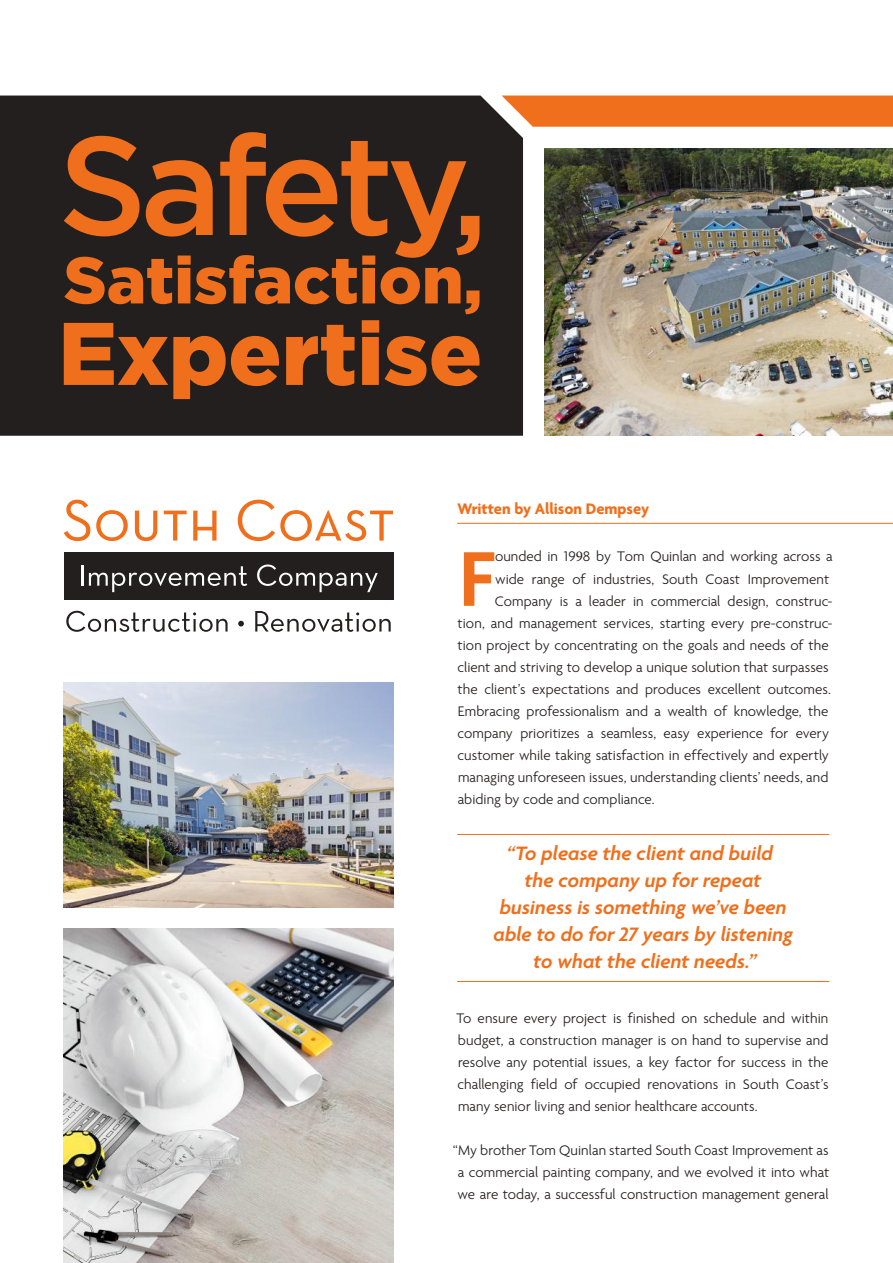
<style>
.page{position:relative;width:893px;height:1263px;background:#fff}
.page>*{position:absolute;margin:0;border:0;box-sizing:border-box;transform-origin:0 0}
.t1{font:600 83.85px "Agenda One";color:#ef6f1c}
.t2{font:italic 600 21px/27px "Agenda One";color:#ef6f1c;text-align:center}
.t3{font:700 16.5px "Agenda One";color:#ef6f1c}
.t4{font:300 15px/21.9px "Agenda One";letter-spacing:.005em;color:#241f1f;text-align:justify}
.s1{font-family:"Minion Pro";font-weight:400}
</style>
<div class="page">
<div style="left:0;top:96px;width:523px;height:340px;background:#241f1f"></div>
<hr style="left:457px;top:523px;width:436px;height:1px;background:#ef6f1c">
<div style="left:64px;top:552px;width:329px;height:48px;background:#241f1f"></div>
<hr style="left:82px;top:565px;width:2px;height:21px;background:#fff">
<svg style="left:89px;top:566px;width:158px;height:26px"></svg>
<svg style="left:257px;top:564px;width:121px;height:28px"></svg>
<svg style="left:66px;top:611px;width:162px;height:21px"></svg>
<svg style="left:238px;top:621px;width:6px;height:5px"></svg>
<svg style="left:255px;top:611px;width:136px;height:21px"></svg>
<svg style="left:64px;top:500px;width:26px;height:41px"></svg>
<svg style="left:96px;top:510px;width:32px;height:31px"></svg>
<svg style="left:135px;top:511px;width:22px;height:30px"></svg>
<svg style="left:164px;top:511px;width:23px;height:30px"></svg>
<svg style="left:193px;top:511px;width:24px;height:30px"></svg>
<svg style="left:238px;top:500px;width:155px;height:41px"></svg>
<svg style="left:64px;top:320px;width:415px;height:79px;background:#7c411d"></svg>
<svg style="left:64px;top:258px;width:415px;height:56px;background:#7c411d"></svg>
<svg style="left:64px;top:132px;width:415px;height:126px;background:#693a1d"></svg>
<svg style="left:502px;top:96px;width:391px;height:31px;background:#ee7526"></svg>
<img style="left:544px;top:148px;width:349px;height:288px">
<hr style="left:457px;top:834px;width:372px;height:1px;background:#ef6f1c">
<hr style="left:457px;top:981px;width:372px;height:1px;background:#ef6f1c">
<img style="left:64px;top:682px;width:329px;height:225px">
<img style="left:64px;top:929px;width:329px;height:334px">
<p class="t3" style="left:457px;top:503px;width:193px">Written by Allison Dempsey</p>
<h1 class="t1" style="left:459px;top:528px;width:37px">F</h1>
<p class="t4" style="left:495px;top:546px;width:339px">ounded in 19<span class="s1">9</span>8 by Tom Quinlan and working across a</p>
<p class="t4" style="left:495px;top:569px;width:336px">wide range of industries, South Coast Improvement</p>
<p class="t4" style="left:495px;top:591px;width:339px">Company is a leader in commercial design, construc-</p>
<p class="t4" style="left:458px;top:613px;width:376px">tion, and management services, starting every pre-construc-</p>
<p class="t4" style="left:458px;top:635px;width:372px">tion project by concentrating on the goals and needs of the</p>
<p class="t4" style="left:458px;top:657px;width:373px">client and striving to develop a unique solution that surpasses</p>
<p class="t4" style="left:458px;top:679px;width:375px">the client’s expectations and produces excellent outcomes.</p>
<p class="t4" style="left:458px;top:701px;width:372px">Embracing professionalism and a wealth of knowledge, the</p>
<p class="t4" style="left:458px;top:723px;width:373px">company prioritizes a seamless, easy experience for every</p>
<p class="t4" style="left:458px;top:745px;width:373px">customer while taking satisfaction in effectively and expertly</p>
<p class="t4" style="left:458px;top:767px;width:372px">managing unforeseen issues, understanding clients’ needs, and</p>
<p class="t4" style="left:458px;top:789px;width:198px">abiding by code and compliance.</p>
<h2 class="t2" style="left:492px;top:841px;width:301px">“To please the client and build the company up for repeat business is something we’ve been able to do for 27 years by listening to what the client needs.”</h2>
<p class="t4" style="left:456px;top:1008px;width:374px">To ensure every project is finished on schedule and within budget, a construction manager is on hand to supervise and resolve any potential issues, a key factor for success in the challenging field of occupied renovations in South Coast’s many senior living and senior healthcare accounts.</p>
<p class="t4" style="left:453px;top:1140px;width:378px;text-align:center">“My brother Tom Quinlan started South Coast Improvement as a commercial painting company, and we evolved it into what we are today, a successful construction management general</p>
</div>
